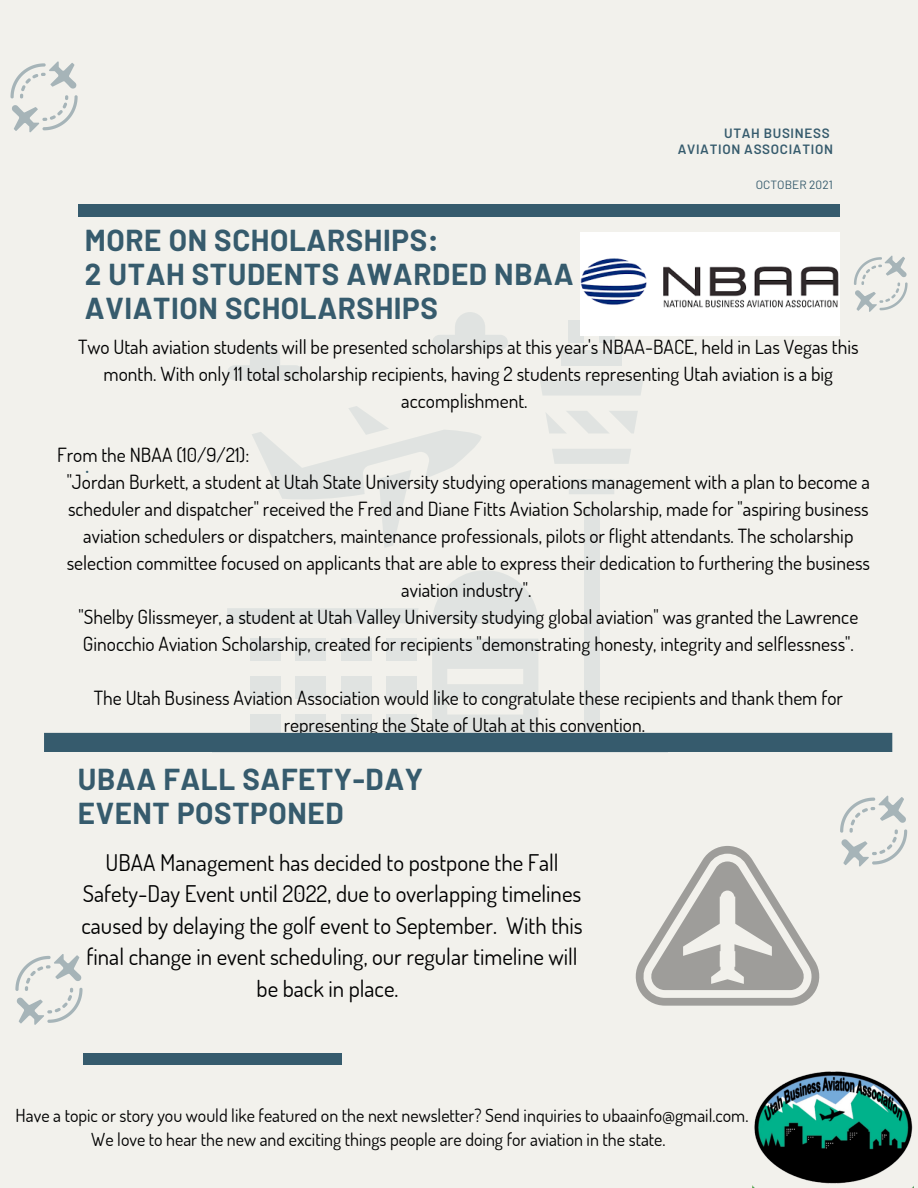
<style>
.page{position:relative;width:918px;height:1188px;background:#f2f1ec}
.page>*{position:absolute;margin:0;border:0;box-sizing:border-box;transform-origin:0 0}
.t1{font:700 29.55px/33.8px "Barlow";letter-spacing:.02em;color:#365b6d}
.t2{font:22.95px/31.5px "Dosis";color:#000;text-align:center}
.t3{font:19.5px/27px "Dosis";color:#000;text-align:center}
.t4{font:18.15px "Barlow";color:#365b6d}
.t5{font:18px/24.8px "Dosis";color:#000;text-align:center}
.t6{font:600 13.5px "Barlow";letter-spacing:.05em;color:#365b6d}
.t7{font:11.85px "Barlow";letter-spacing:.005em;color:#365b6d}
</style>
<div class="page">
<div style="left:78px;top:205px;width:761px;height:11px;background:#365b6d"></div>
<div style="left:83px;top:1053px;width:258px;height:11px;background:#365b6d"></div>
<svg style="left:854px;top:256px;width:54px;height:56px"></svg>
<svg style="left:10px;top:61px;width:68px;height:71px"></svg>
<svg style="left:840px;top:796px;width:67px;height:70px"></svg>
<svg style="left:15px;top:954px;width:68px;height:71px"></svg>
<svg style="left:599px;top:335px;width:15px;height:7px"></svg>
<svg style="left:569px;top:320px;width:15px;height:22px"></svg>
<div style="left:584px;top:509px;width:15px;height:228px;background:#e0e3e1"></div>
<svg style="left:552px;top:449px;width:79px;height:15px"></svg>
<div style="left:540px;top:380px;width:103px;height:15px;background:#e0e3e1"></div>
<svg style="left:546px;top:411px;width:92px;height:22px"></svg>
<div style="left:561px;top:350px;width:61px;height:15px;background:#e0e3e1"></div>
<div style="left:569px;top:479px;width:45px;height:15px;background:#e0e3e1"></div>
<div style="left:341px;top:714px;width:30px;height:23px;background:#e0e3e1"></div>
<div style="left:341px;top:639px;width:30px;height:22px;background:#e0e3e1"></div>
<div style="left:295px;top:639px;width:31px;height:22px;background:#e0e3e1"></div>
<div style="left:341px;top:677px;width:30px;height:22px;background:#e0e3e1"></div>
<div style="left:250px;top:677px;width:30px;height:22px;background:#e0e3e1"></div>
<div style="left:250px;top:639px;width:30px;height:22px;background:#e0e3e1"></div>
<div style="left:295px;top:714px;width:31px;height:23px;background:#e0e3e1"></div>
<div style="left:295px;top:677px;width:31px;height:22px;background:#e0e3e1"></div>
<div style="left:250px;top:714px;width:30px;height:23px;background:#e0e3e1"></div>
<div style="left:387px;top:714px;width:30px;height:23px;background:#e0e3e1"></div>
<svg style="left:432px;top:570px;width:106px;height:53px"></svg>
<div style="left:227px;top:608px;width:191px;height:15px;background:#e0e3e1"></div>
<svg style="left:432px;top:639px;width:106px;height:94px"></svg>
<div style="left:387px;top:677px;width:30px;height:22px;background:#e0e3e1"></div>
<div style="left:387px;top:639px;width:30px;height:22px;background:#e0e3e1"></div>
<svg style="left:252px;top:406px;width:229px;height:142px"></svg>
<svg style="left:227px;top:343px;width:76px;height:37px"></svg>
<svg style="left:432px;top:312px;width:76px;height:38px"></svg>
<img style="left:581px;top:233px;width:259px;height:102px">
<div style="left:44px;top:733px;width:848px;height:19px;background:#365b6d"></div>
<svg style="left:635px;top:846px;width:185px;height:160px"></svg>
<img style="left:752px;top:1071px;width:161px;height:117px">
<p class="t1" style="left:85px;top:223px;width:355px">MORE ON SCHOLARSHIPS:</p>
<p class="t1" style="left:85px;top:256px;width:490px">2 UTAH STUDENTS AWARDED NBAA<br>AVIATION SCHOLARSHIPS</p>
<p class="t6" style="left:724px;top:125px;width:107px">UTAH BUSINESS</p>
<p class="t6" style="left:678px;top:141px;width:157px">AVIATION ASSOCIATION</p>
<p class="t7" style="left:756px;top:177px;width:79px">OCTOBER 2021</p>
<p class="t3" style="left:78px;top:333px;width:782px">Two Utah aviation students will be presented scholarships at this year's NBAA-BACE, held in Las Vegas this month. With only 11 total scholarship recipients, having 2 students representing Utah aviation is a big accomplishment.</p>
<p class="t3" style="left:57px;top:441px;width:194px">From the NBAA (10/9/21):</p>
<p class="t3" style="left:67px;top:468px;width:805px">"Jordan Burkett, a student at Utah State University studying operations management with a plan to become a scheduler and dispatcher" received the Fred and Diane Fitts Aviation Scholarship, made for "aspiring business aviation schedulers or dispatchers, maintenance professionals, pilots or flight attendants. The scholarship selection committee focused on applicants that are able to express their dedication to furthering the business aviation industry".</p>
<p class="t3" style="left:78px;top:603px;width:781px;text-align:left">"Shelby Glissmeyer, a student at Utah Valley University studying global aviation" was granted the Lawrence<br>Ginocchio Aviation Scholarship, created for recipients "demonstrating honesty, integrity and selflessness".</p>
<p class="t3" style="left:94px;top:684px;width:751px">The Utah Business Aviation Association would like to congratulate these recipients and thank them for representing the State of Utah at this convention.</p>
<p class="t4" style="left:85px;top:454px;width:6px">.</p>
<p class="t1" style="left:78px;top:761px;width:347px">UBAA FALL SAFETY-DAY<br>EVENT POSTPONED</p>
<p class="t2" style="left:81px;top:846px;width:503px">UBAA Management has decided to postpone the Fall Safety-Day Event until 2022, due to overlapping timelines caused by delaying the golf event to September. With this final change in event scheduling, our regular timeline will be back in place.</p>
<p class="t5" style="left:16px;top:1102px;width:734px">Have a topic or story you would like featured on the next newsletter? Send inquiries to ubaainfo@gmail.com.<br>We love to hear the new and exciting things people are doing for aviation in the state.</p>
</div>
